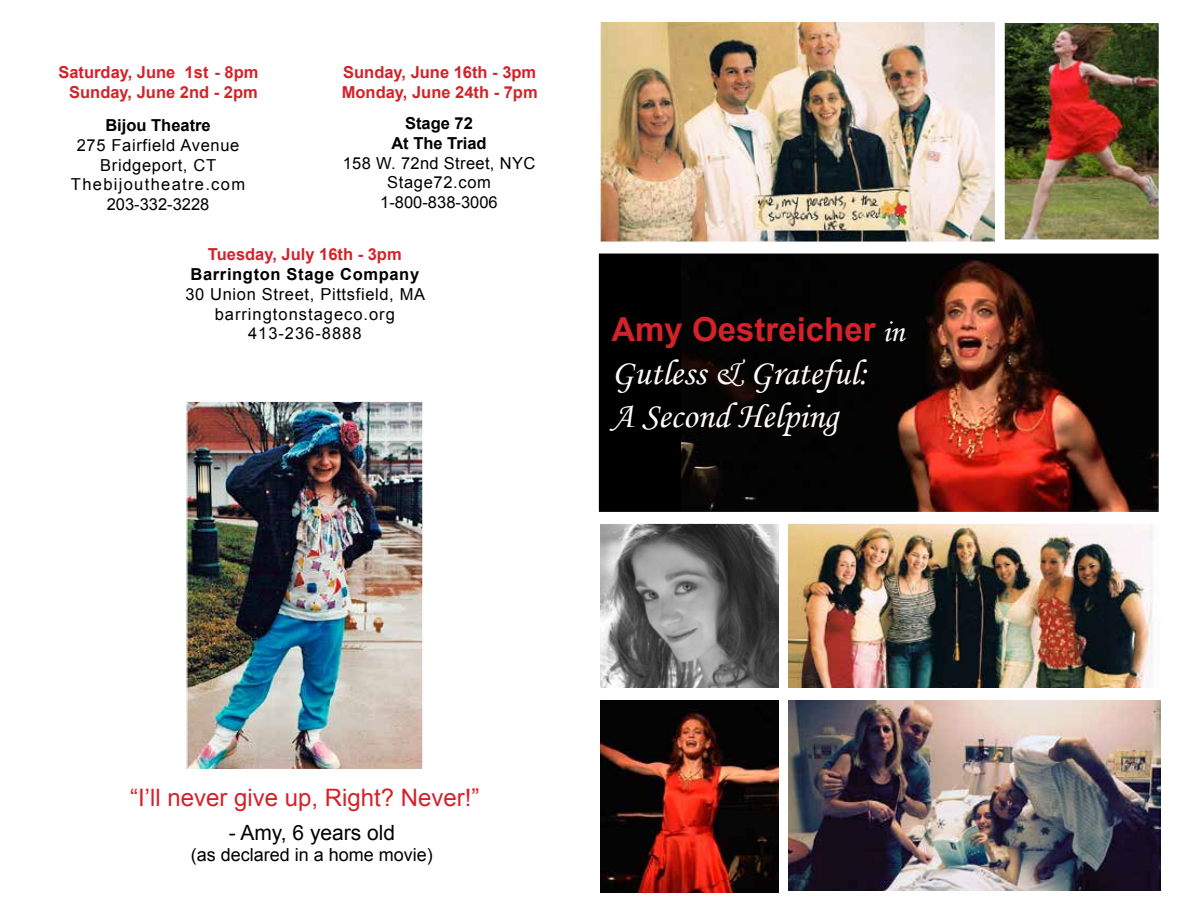
<style>
.page{position:relative;width:1188px;height:918px;background:#fff}
.page>*{position:absolute;margin:0;border:0;box-sizing:border-box;transform-origin:0 0}
.t1{font:36px/43.2px "Monotype Corsiva";color:#fffbf7}
.t2{font:700 33px "Arial";color:#d2232a}
.t3{font:24px "Arial";color:#d2232a}
.t4{font:21px "Arial";color:#000}
.t5{font:18px "Arial";color:#000}
.t6{font:700 16.5px/19.8px "Arial";color:#d2232a;text-align:right}
.t7{font:16.5px/19.8px "Arial";letter-spacing:.04em;color:#000;text-align:center}
.t8{font:16.5px/19.8px "Arial";letter-spacing:.06em;color:#000;text-align:center}
.t9{font:16.5px/19.8px "Arial";letter-spacing:.02em;color:#000;text-align:center}
.t10{font:700 16.5px/19.8px "Arial";color:#000;text-align:center}
.t11{font:700 16.5px "Arial";letter-spacing:.04em;color:#000}
.s1{font-family:"Monotype Corsiva";font-weight:400;font-size:31.5px;color:#fbfdfb}
</style>
<div class="page">
<img style="left:1006px;top:24px;width:152px;height:214px">
<div style="left:993px;top:11px;width:178px;height:240px;border:12px solid #fff"></div>
<img style="left:600px;top:23px;width:394px;height:219px">
<img style="left:788px;top:524px;width:364px;height:164px">
<img style="left:600px;top:524px;width:178px;height:164px">
<img style="left:788px;top:700px;width:373px;height:191px">
<img style="left:600px;top:700px;width:178px;height:192px">
<img style="left:188px;top:403px;width:233px;height:365px">
<div style="left:186px;top:401px;width:237px;height:369px;border:1px solid #fff"></div>
<div style="left:593px;top:248px;width:572px;height:270px;background:#000"></div>
<img style="left:682px;top:259px;width:476px;height:252px">
<div style="left:587px;top:242px;width:584px;height:282px;border:12px solid #fff"></div>
<p class="t6" style="left:58px;top:63px;width:202px">Saturday, June 1st - 8pm<br>Sunday, June 2nd - 2pm</p>
<p class="t6" style="left:342px;top:63px;width:197px;text-align:left">Sunday, June 16th - 3pm<br>Monday, June 24th - 7pm</p>
<p class="t10" style="left:105px;top:116px;width:107px">Bijou Theatre</p>
<p class="t7" style="left:71px;top:135px;width:176px">275 Fairfield Avenue<br>Bridgeport, CT<br>Thebijoutheatre.com<br>203-332-3228</p>
<p class="t10" style="left:391px;top:114px;width:97px">Stage 72<br>At The Triad</p>
<p class="t9" style="left:343px;top:153px;width:194px">158 W. 72nd Street, NYC<br>Stage72.com<br>1-800-838-3006</p>
<p class="t6" style="left:208px;top:245px;width:195px">Tuesday, July 16th - 3pm</p>
<p class="t11" style="left:190px;top:263px;width:230px">Barrington Stage Company</p>
<p class="t8" style="left:185px;top:284px;width:241px">30 Union Street, Pittsfield, MA barringtonstageco.org<br>413-236-8888</p>
<h2 class="t2" style="left:612px;top:307px;width:294px">Amy Oestreicher <span class="s1">in</span></h2>
<h1 class="t1" style="left:611px;top:351px;width:258px">Gutless &amp; Grateful:<br>A Second Helping</h1>
<h3 class="t3" style="left:130px;top:782px;width:351px">“I’ll never give up, Right? Never!”</h3>
<p class="t4" style="left:229px;top:819px;width:168px">- Amy, 6 years old</p>
<p class="t5" style="left:191px;top:843px;width:244px">(as declared in a home movie)</p>
</div>
